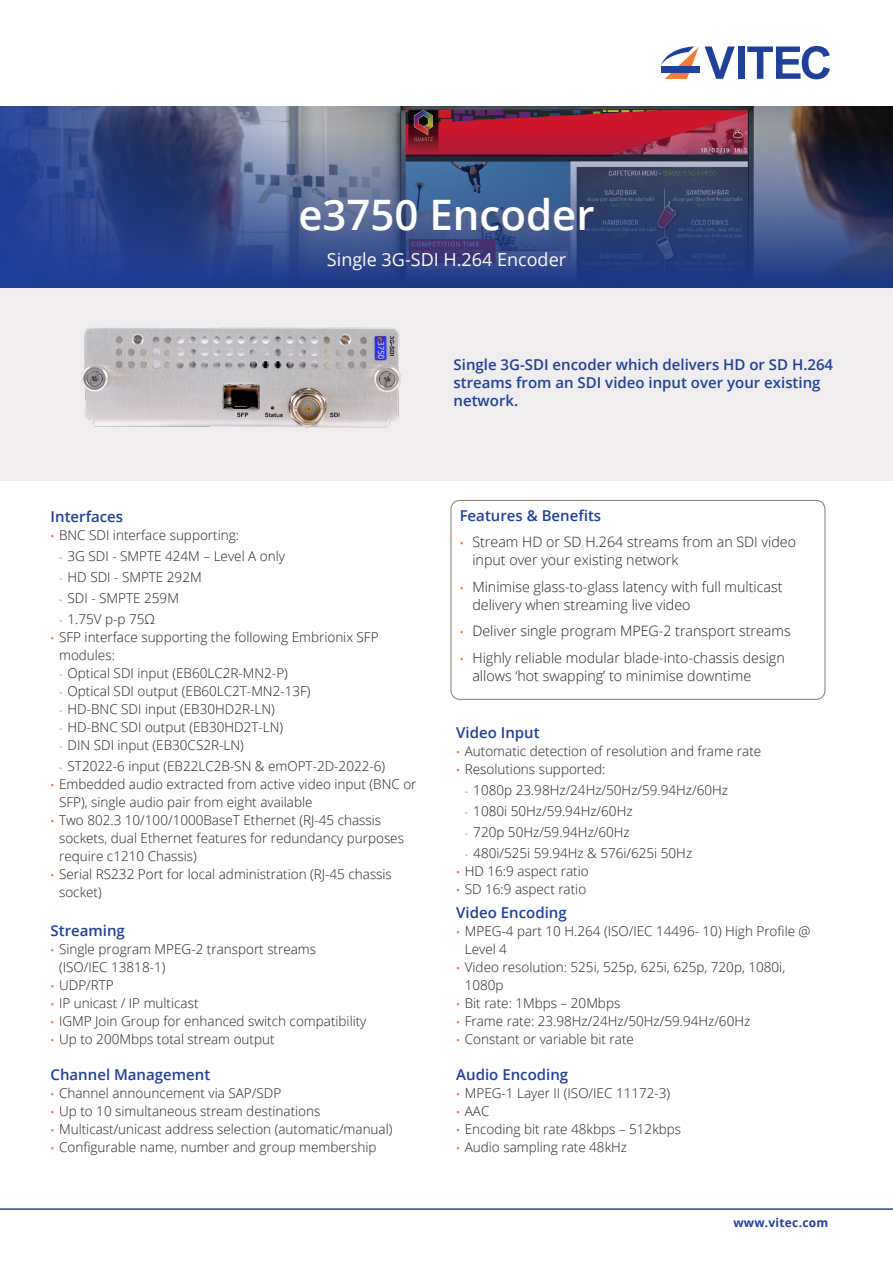
<style>
.page{position:relative;width:893px;height:1263px;background:#fff}
.page>*{position:absolute;margin:0;border:0;box-sizing:border-box;transform-origin:0 0}
.Paragraph_Style_5{font:600 42px "Open Sans";color:#fff}
.Brochure_subtitle{font:18px "Open Sans";color:#fefaf6}
.FrontPage_first_para{font:600 15px/18px "Open Sans";color:#20419a}
.Heading2{font:600 15px "Open Sans";color:#20419a}
.Features_BenefitsTit{font:600 15px "Open Sans";color:#20419a}
.t1{font:300 14.25px/18px "Open Sans";color:#231f20}
.t2{font:300 13.5px/18px "Open Sans";color:#231f20}
.t3{font:700 12px "Open Sans";letter-spacing:.02em;color:#20419a}
.s1{font-weight:400;font-size:10.5px;color:#f37937}
</style>
<div class="page">
<svg style="left:747px;top:46px;width:83px;height:33px"></svg>
<div style="left:738px;top:46px;width:6px;height:33px;background:#20419a"></div>
<svg style="left:661px;top:46px;width:38px;height:33px"></svg>
<div style="left:661px;top:67px;width:38px;height:6px;background:#20419a"></div>
<svg style="left:705px;top:46px;width:30px;height:33px"></svg>
<div style="left:0;top:288px;width:893px;height:193px;background:#efeded"></div>
<img style="left:81px;top:327px;width:320px;height:101px">
<hr style="left:0;top:1208px;width:893px;height:2px;background:#20419a">
<img style="left:0;top:106px;width:893px;height:182px">
<div style="left:451px;top:500px;width:374px;height:199px;border:1px solid #867b76;border-radius:9px"></div>
<p class="Paragraph_Style_5" style="left:298px;top:186px;width:298px">e3750 Encoder</p>
<p class="Brochure_subtitle" style="left:327px;top:248px;width:241px">Single 3G-SDI H.264 Encoder</p>
<p class="FrontPage_first_para" style="left:454px;top:355px;width:381px">Single 3G-SDI encoder which delivers HD or SD H.264 streams from an SDI video input over your existing network.</p>
<p class="Heading2" style="left:51px;top:506px;width:74px">Interfaces</p>
<p class="t2" style="left:51px;top:526px;width:190px"><span class="s1">•</span> BNC SDI interface supporting:</p>
<p class="t2" style="left:59px;top:547px;width:227px"><span class="s1">-</span> 3G SDI - SMPTE 424M – Level A only</p>
<p class="t2" style="left:59px;top:568px;width:144px"><span class="s1">-</span> HD SDI - SMPTE 292M</p>
<p class="t2" style="left:59px;top:589px;width:121px"><span class="s1">-</span> SDI - SMPTE 259M</p>
<p class="t2" style="left:59px;top:610px;width:97px"><span class="s1">-</span> 1.75V p-p 75Ω</p>
<p class="t2" style="left:59px;top:628px;width:321px;text-indent:-9px"><span class="s1">•</span> SFP interface supporting the following Embrionix SFP modules:</p>
<p class="t2" style="left:59px;top:664px;width:230px"><span class="s1">-</span> Optical SDI input (EB60LC2R-MN2-P)</p>
<p class="t2" style="left:59px;top:682px;width:253px"><span class="s1">-</span> Optical SDI output (EB60LC2T-MN2-13F)</p>
<p class="t2" style="left:59px;top:700px;width:217px"><span class="s1">-</span> HD-BNC SDI input (EB30HD2R-LN)</p>
<p class="t2" style="left:59px;top:718px;width:226px"><span class="s1">-</span> HD-BNC SDI output (EB30HD2T-LN)</p>
<p class="t2" style="left:59px;top:736px;width:186px"><span class="s1">-</span> DIN SDI input (EB30CS2R-LN)</p>
<p class="t2" style="left:59px;top:757px;width:328px"><span class="s1">-</span> ST2022-6 input (EB22LC2B-SN &amp; emOPT-2D-2022-6)</p>
<p class="t2" style="left:59px;top:775px;width:359px;text-indent:-9px"><span class="s1">•</span> Embedded audio extracted from active video input (BNC or<br>SFP), single audio pair from eight available</p>
<p class="t2" style="left:59px;top:811px;width:346px;text-indent:-9px"><span class="s1">•</span> Two 802.3 10/100/1000BaseT Ethernet (RJ-45 chassis sockets, dual Ethernet features for redundancy purposes require c1210 Chassis)</p>
<p class="t2" style="left:59px;top:865px;width:334px;text-indent:-9px"><span class="s1">•</span> Serial RS232 Port for local administration (RJ-45 chassis socket)</p>
<p class="Heading2" style="left:51px;top:920px;width:76px">Streaming</p>
<p class="t2" style="left:59px;top:940px;width:259px;text-indent:-9px"><span class="s1">•</span> Single program MPEG-2 transport streams (ISO/IEC 13818-1)</p>
<p class="t2" style="left:51px;top:976px;width:65px"><span class="s1">•</span> UDP/RTP</p>
<p class="t2" style="left:51px;top:994px;width:149px"><span class="s1">•</span> IP unicast / IP multicast</p>
<p class="t2" style="left:51px;top:1012px;width:317px"><span class="s1">•</span> IGMP Join Group for enhanced switch compatibility</p>
<p class="t2" style="left:51px;top:1030px;width:225px"><span class="s1">•</span> Up to 200Mbps total stream output</p>
<p class="Heading2" style="left:51px;top:1064px;width:161px">Channel Management</p>
<p class="t2" style="left:51px;top:1084px;width:232px"><span class="s1">•</span> Channel announcement via SAP/SDP</p>
<p class="t2" style="left:51px;top:1102px;width:271px"><span class="s1">•</span> Up to 10 simultaneous stream destinations</p>
<p class="t2" style="left:51px;top:1120px;width:343px"><span class="s1">•</span> Multicast/unicast address selection (automatic/manual)</p>
<p class="t2" style="left:51px;top:1138px;width:327px"><span class="s1">•</span> Configurable name, number and group membership</p>
<p class="Features_BenefitsTit" style="left:460px;top:505px;width:143px">Features &amp; Benefits</p>
<p class="t1" style="left:472px;top:533px;width:325px;text-indent:-13px"><span class="s1">•</span> Stream HD or SD H.264 streams from an SDI video input over your existing network</p>
<p class="t1" style="left:472px;top:577px;width:312px;text-indent:-13px"><span class="s1">•</span> Minimise glass-to-glass latency with full multicast delivery when streaming live video</p>
<p class="t1" style="left:460px;top:622px;width:332px"><span class="s1">•</span> Deliver single program MPEG-2 transport streams</p>
<p class="t1" style="left:472px;top:648px;width:314px;text-indent:-13px"><span class="s1">•</span> Highly reliable modular blade-into-chassis design allows ‘hot swapping’ to minimise downtime</p>
<p class="Heading2" style="left:456px;top:722px;width:85px">Video Input</p>
<p class="t2" style="left:456px;top:742px;width:306px"><span class="s1">•</span> Automatic detection of resolution and frame rate</p>
<p class="t2" style="left:456px;top:760px;width:151px"><span class="s1">•</span> Resolutions supported:</p>
<p class="t2" style="left:465px;top:781px;width:265px"><span class="s1">-</span> 1080p 23.98Hz/24Hz/50Hz/59.94Hz/60Hz</p>
<p class="t2" style="left:465px;top:802px;width:169px"><span class="s1">-</span> 1080i 50Hz/59.94Hz/60Hz</p>
<p class="t2" style="left:465px;top:823px;width:167px"><span class="s1">-</span> 720p 50Hz/59.94Hz/60Hz</p>
<p class="t2" style="left:465px;top:844px;width:229px"><span class="s1">-</span> 480i/525i 59.94Hz &amp; 576i/625i 50Hz</p>
<p class="t2" style="left:456px;top:862px;width:134px"><span class="s1">•</span> HD 16:9 aspect ratio</p>
<p class="t2" style="left:456px;top:880px;width:131px"><span class="s1">•</span> SD 16:9 aspect ratio</p>
<p class="Heading2" style="left:456px;top:902px;width:112px">Video Encoding</p>
<p class="t2" style="left:465px;top:922px;width:347px;text-indent:-9px"><span class="s1">•</span> MPEG-4 part 10 H.264 (ISO/IEC 14496- 10) High Profile @<br>Level 4</p>
<p class="t2" style="left:465px;top:958px;width:322px;text-indent:-9px"><span class="s1">•</span> Video resolution: 525i, 525p, 625i, 625p, 720p, 1080i,<br>1080p</p>
<p class="t2" style="left:456px;top:994px;width:166px"><span class="s1">•</span> Bit rate: 1Mbps – 20Mbps</p>
<p class="t2" style="left:456px;top:1012px;width:296px"><span class="s1">•</span> Frame rate: 23.98Hz/24Hz/50Hz/59.94Hz/60Hz</p>
<p class="t2" style="left:456px;top:1030px;width:179px"><span class="s1">•</span> Constant or variable bit rate</p>
<p class="Heading2" style="left:456px;top:1064px;width:113px">Audio Encoding</p>
<p class="t2" style="left:456px;top:1084px;width:215px"><span class="s1">•</span> MPEG-1 Layer II (ISO/IEC 11172-3)</p>
<p class="t2" style="left:456px;top:1102px;width:35px"><span class="s1">•</span> AAC</p>
<p class="t2" style="left:456px;top:1120px;width:226px"><span class="s1">•</span> Encoding bit rate 48kbps – 512kbps</p>
<p class="t2" style="left:456px;top:1138px;width:172px"><span class="s1">•</span> Audio sampling rate 48kHz</p>
<p class="t3" style="left:733px;top:1214px;width:96px">www.vitec.com</p>
</div>
